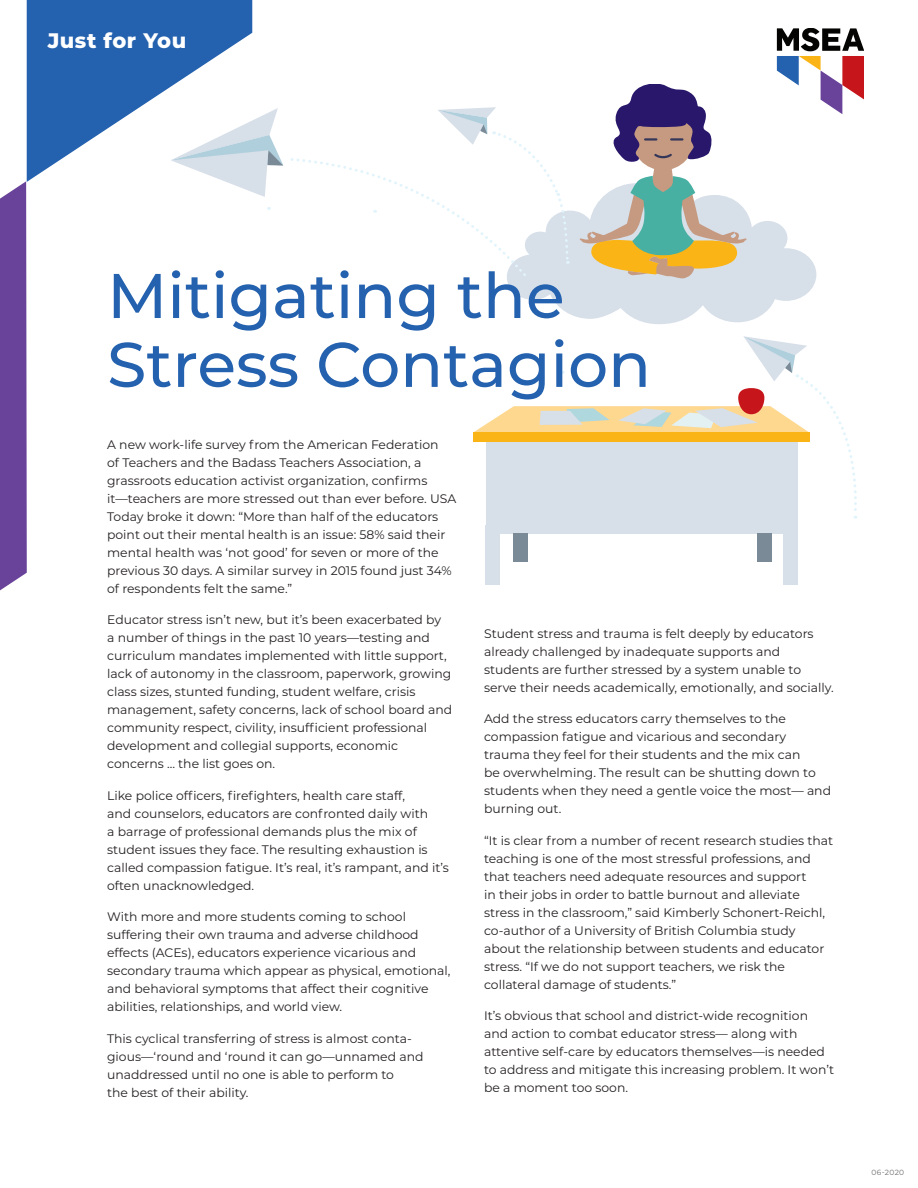
<style>
.page{position:relative;width:918px;height:1188px;background:#fff}
.page>*{position:absolute;margin:0;border:0;box-sizing:border-box;transform-origin:0 0}
.t1{font:500 63px "Montserrat";color:#2461ae}
.t2{font:800 21px "Montserrat";letter-spacing:.025em;color:#fff}
.Body__Tight{font:12.3px/18px "Montserrat";color:#231f20}
.t3{font:7.5px "Montserrat";letter-spacing:.04em;color:#6b6b6e}
</style>
<div class="page">
<div style="left:486px;top:442px;width:312px;height:91px;background:#d7dfe9"></div>
<div style="left:486px;top:525px;width:14px;height:60px;background:#d7dfe9"></div>
<div style="left:783px;top:526px;width:14px;height:59px;background:#d7dfe9"></div>
<div style="left:514px;top:533px;width:14px;height:29px;background:#7b8a97"></div>
<div style="left:758px;top:533px;width:14px;height:29px;background:#7b8a97"></div>
<svg style="left:0;top:0;width:283px;height:591px"></svg>
<svg style="left:473px;top:336px;width:384px;height:183px"></svg>
<svg style="left:291px;top:28px;width:573px;height:296px"></svg>
<h2 class="t2" style="left:48px;top:26px;width:140px">Just for You</h2>
<p class="t1" style="left:107px;top:252px;width:459px">Mitigating the</p>
<p class="t1" style="left:107px;top:321px;width:545px">Stress Contagion</p>
<p class="Body__Tight" style="left:107px;top:435px;width:351px">A new work-life survey from the American Federation<br>of Teachers and the Badass Teachers Association, a grassroots education activist organization, confirms it—teachers are more stressed out than ever before. USA Today broke it down: “More than half of the educators point out their mental health is an issue: 58% said their mental health was ‘not good’ for seven or more of the previous 30 days. A similar survey in 2015 found just 34% of respondents felt the same.”</p>
<p class="Body__Tight" style="left:107px;top:611px;width:347px">Educator stress isn’t new, but it’s been exacerbated by<br>a number of things in the past 10 years—testing and curriculum mandates implemented with little support, lack of autonomy in the classroom, paperwork, growing class sizes, stunted funding, student welfare, crisis management, safety concerns, lack of school board and community respect, civility, insufficient professional development and collegial supports, economic concerns … the list goes on.</p>
<p class="Body__Tight" style="left:107px;top:786px;width:343px">Like police officers, firefighters, health care staff,<br>and counselors, educators are confronted daily with<br>a barrage of professional demands plus the mix of student issues they face. The resulting exhaustion is called compassion fatigue. It’s real, it’s rampant, and it’s often unacknowledged.</p>
<p class="Body__Tight" style="left:107px;top:908px;width:345px">With more and more students coming to school suffering their own trauma and adverse childhood effects (ACEs), educators experience vicarious and secondary trauma which appear as physical, emotional, and behavioral symptoms that affect their cognitive abilities, relationships, and world view.</p>
<p class="Body__Tight" style="left:107px;top:1029px;width:318px">This cyclical transferring of stress is almost conta&shy;gious—‘round and ‘round it can go—unnamed and unaddressed until no one is able to perform to<br>the best of their ability.</p>
<p class="Body__Tight" style="left:484px;top:624px;width:351px">Student stress and trauma is felt deeply by educators already challenged by inadequate supports and students are further stressed by a system unable to serve their needs academically, emotionally, and socially.</p>
<p class="Body__Tight" style="left:484px;top:710px;width:349px">Add the stress educators carry themselves to the compassion fatigue and vicarious and secondary trauma they feel for their students and the mix can<br>be overwhelming. The result can be shutting down to students when they need a gentle voice the most— and burning out.</p>
<p class="Body__Tight" style="left:484px;top:831px;width:351px">“It is clear from a number of recent research studies that teaching is one of the most stressful professions, and that teachers need adequate resources and support<br>in their jobs in order to battle burnout and alleviate stress in the classroom,” said Kimberly Schonert-Reichl, co-author of a University of British Columbia study about the relationship between students and educator stress. “If we do not support teachers, we risk the collateral damage of students.”</p>
<p class="Body__Tight" style="left:484px;top:1007px;width:351px">It’s obvious that school and district-wide recognition and action to combat educator stress— along with attentive self-care by educators themselves—is needed to address and mitigate this increasing problem. It won’t be a moment too soon.</p>
<p class="t3" style="left:872px;top:1167px;width:34px">06-2020</p>
</div>
